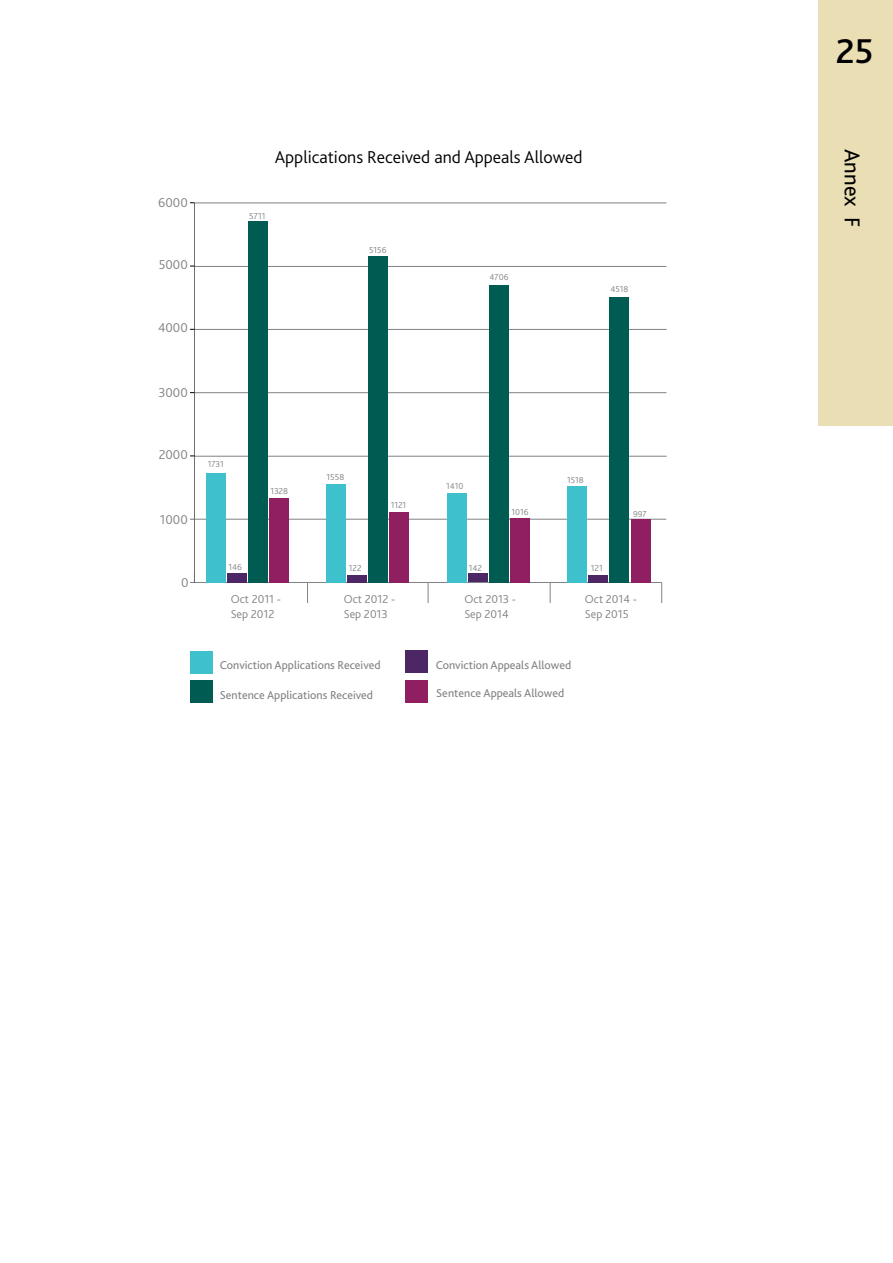
<style>
.page{position:relative;width:893px;height:1263px;background:#fff}
.page>*{position:absolute;margin:0;border:0;box-sizing:border-box;transform-origin:0 0}
.t1{font:500 36px "Bliss 2";color:#000}
.t2{font:22.5px "Bliss 2";color:#000}
.t3{font:300 18px "Bliss 2";color:#000}
.t4{font:300 13.5px "Bliss 2";color:#808285}
.t5{font:12px "Bliss 2";color:#808285}
.t6{font:300 12px/14.4px "Bliss 2";color:#808285}
.t7{font:300 9px "Bliss 2";color:#808285}
</style>
<div class="page">
<div style="left:819px;top:0;width:74px;height:425px;background:#e9deb4"></div>
<hr style="left:194px;top:519px;width:472px;height:1px;background:#808285">
<hr style="left:195px;top:456px;width:472px;height:1px;background:#808285">
<hr style="left:195px;top:392px;width:471px;height:1px;background:#808285">
<hr style="left:195px;top:329px;width:472px;height:1px;background:#808285">
<hr style="left:195px;top:266px;width:471px;height:1px;background:#808285">
<hr style="left:195px;top:203px;width:471px;height:1px;background:#808285">
<hr style="left:194px;top:582px;width:468px;height:1px;background:#808285">
<svg style="left:307px;top:583px;width:1px;height:20px"></svg>
<svg style="left:428px;top:583px;width:1px;height:20px"></svg>
<svg style="left:550px;top:583px;width:1px;height:20px"></svg>
<svg style="left:661px;top:582px;width:1px;height:21px"></svg>
<hr style="left:194px;top:203px;width:1px;height:379px;background:#6d6e71">
<div style="left:405px;top:680px;width:23px;height:23px;background:#8f1f61"></div>
<div style="left:269px;top:498px;width:19px;height:84px;background:#8f1f61"></div>
<div style="left:390px;top:511px;width:19px;height:71px;background:#8f1f61"></div>
<div style="left:511px;top:518px;width:19px;height:64px;background:#8f1f61"></div>
<div style="left:631px;top:519px;width:19px;height:63px;background:#8f1f61"></div>
<div style="left:190px;top:680px;width:23px;height:23px;background:#005b53"></div>
<div style="left:248px;top:221px;width:19px;height:361px;background:#005b53"></div>
<div style="left:369px;top:256px;width:19px;height:326px;background:#005b53"></div>
<div style="left:489px;top:285px;width:19px;height:297px;background:#005b53"></div>
<div style="left:610px;top:297px;width:19px;height:285px;background:#005b53"></div>
<div style="left:405px;top:650px;width:23px;height:23px;background:#4d2765"></div>
<div style="left:227px;top:573px;width:19px;height:9px;background:#4d2765"></div>
<div style="left:348px;top:575px;width:19px;height:7px;background:#4d2765"></div>
<div style="left:468px;top:573px;width:19px;height:9px;background:#4d2765"></div>
<div style="left:589px;top:575px;width:19px;height:7px;background:#4d2765"></div>
<div style="left:190px;top:651px;width:23px;height:23px;background:#3ec1cd"></div>
<div style="left:206px;top:473px;width:19px;height:109px;background:#3ec1cd"></div>
<div style="left:327px;top:484px;width:19px;height:98px;background:#3ec1cd"></div>
<div style="left:447px;top:493px;width:19px;height:89px;background:#3ec1cd"></div>
<div style="left:568px;top:486px;width:19px;height:96px;background:#3ec1cd"></div>
<p class="t4" style="left:158px;top:194px;width:31px">6000</p>
<p class="t4" style="left:159px;top:256px;width:31px">5000</p>
<p class="t4" style="left:158px;top:319px;width:31px">4000</p>
<p class="t3" style="left:275px;top:146px;width:309px">Applications Received and Appeals Allowed</p>
<p class="t7" style="left:249px;top:210px;width:18px">5711</p>
<p class="t7" style="left:369px;top:244px;width:19px">5156</p>
<p class="t7" style="left:490px;top:272px;width:20px">4706</p>
<p class="t7" style="left:610px;top:283px;width:19px">4518</p>
<p class="t4" style="left:158px;top:384px;width:31px">3000</p>
<p class="t4" style="left:159px;top:446px;width:31px">2000</p>
<p class="t4" style="left:160px;top:511px;width:29px">1000</p>
<p class="t4" style="left:181px;top:574px;width:9px">0</p>
<p class="t7" style="left:208px;top:459px;width:18px">1731</p>
<p class="t7" style="left:270px;top:486px;width:19px">1328</p>
<p class="t7" style="left:327px;top:472px;width:19px">1558</p>
<p class="t7" style="left:446px;top:480px;width:19px">1410</p>
<p class="t7" style="left:567px;top:474px;width:18px">1518</p>
<p class="t7" style="left:391px;top:499px;width:17px">1121</p>
<p class="t7" style="left:511px;top:506px;width:19px">1016</p>
<p class="t7" style="left:633px;top:508px;width:15px">997</p>
<p class="t7" style="left:229px;top:561px;width:15px">146</p>
<p class="t7" style="left:349px;top:563px;width:14px">122</p>
<p class="t7" style="left:469px;top:563px;width:15px">142</p>
<p class="t7" style="left:591px;top:563px;width:13px">121</p>
<p class="t6" style="left:231px;top:592px;width:52px">Oct 2011 -<br>Sep 2012</p>
<p class="t6" style="left:344px;top:592px;width:53px">Oct 2012 -<br>Sep 2013</p>
<p class="t6" style="left:464px;top:592px;width:53px">Oct 2013 -<br>Sep 2014</p>
<p class="t6" style="left:585px;top:592px;width:54px">Oct 2014 -<br>Sep 2015</p>
<p class="t5" style="left:220px;top:658px;width:162px">Conviction Applications Received</p>
<p class="t5" style="left:436px;top:658px;width:137px">Conviction Appeals Allowed</p>
<p class="t5" style="left:220px;top:687px;width:155px">Sentence Applications Received</p>
<p class="t5" style="left:436px;top:686px;width:129px">Sentence Appeals Allowed</p>
<h1 class="t1" style="left:836px;top:29px;width:39px">25</h1>
<p class="t2" style="left:866px;top:149px;width:80px;rotate:90deg">Annex F</p>
</div>
